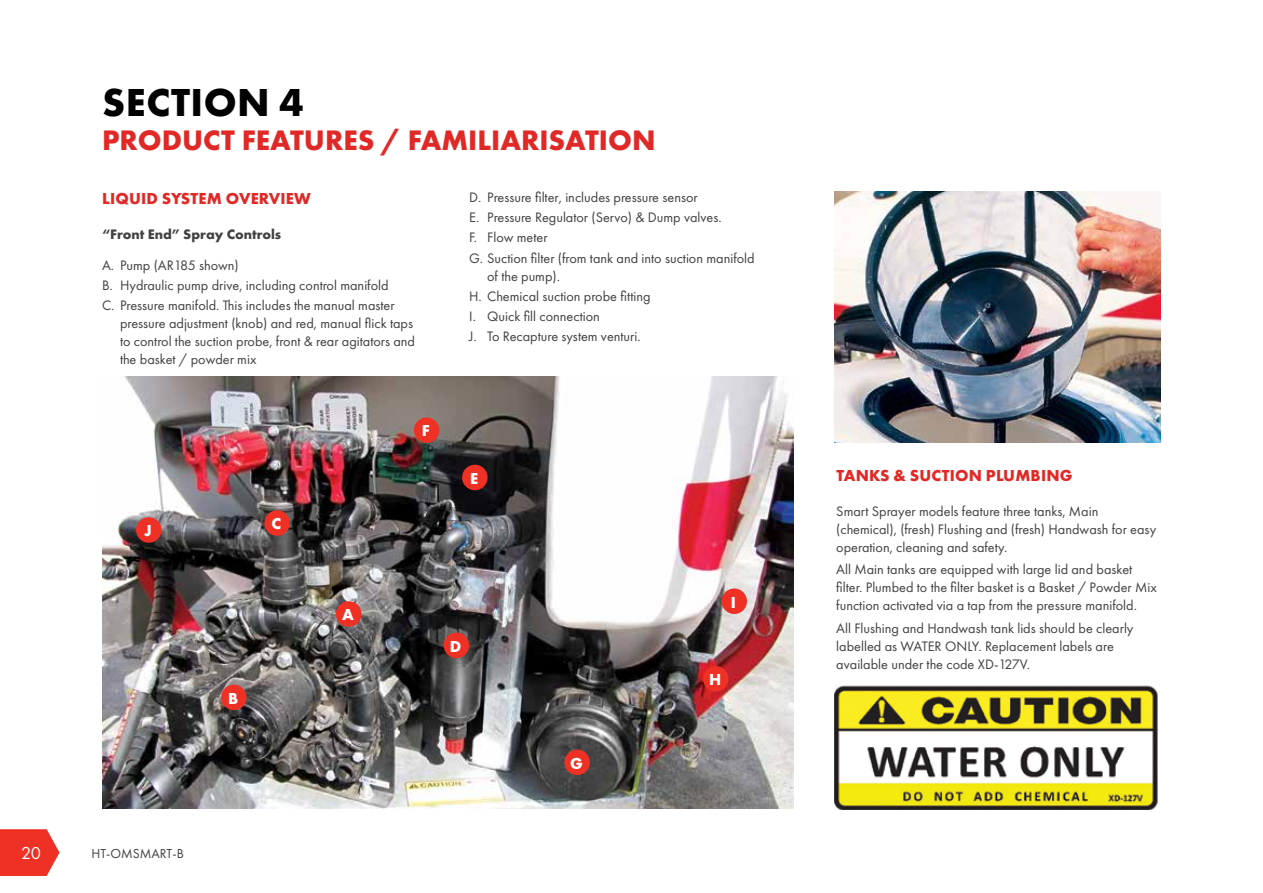
<style>
.page{position:relative;width:1263px;height:893px;background:#fff}
.page>*{position:absolute;margin:0;border:0;box-sizing:border-box;transform-origin:0 0}
.t1{font:700 40.5px "Futura PT";letter-spacing:.015em;color:#000}
.t2{font:700 29.25px "Futura PT";color:#e02926}
.t3{font:18px "Futura PT";color:#fff}
.t4{font:700 16.5px "Futura PT";letter-spacing:.01em;color:#e02926}
.t5{font:700 16.5px "Futura PT";color:#fff}
.t6{font:14.25px/20.1px "Futura PT";color:#414042}
.t7{font:700 14.25px "Futura PT";color:#414042}
.t8{font:13.5px "Futura PT";color:#414042}
</style>
<div class="page">
<svg style="left:0;top:829px;width:60px;height:47px;background:#f0493e"></svg>
<img style="left:835px;top:191px;width:326px;height:252px">
<img style="left:835px;top:685px;width:323px;height:125px">
<img style="left:102px;top:376px;width:692px;height:433px">
<div style="left:462px;top:465px;width:26px;height:25px;background:#ee3124;border-radius:50%"></div>
<div style="left:444px;top:633px;width:25px;height:25px;background:#ee3124;border-radius:50%"></div>
<div style="left:221px;top:685px;width:26px;height:25px;background:#ee3124;border-radius:50%"></div>
<div style="left:414px;top:417px;width:25px;height:26px;background:#ee3124;border-radius:50%"></div>
<div style="left:264px;top:510px;width:26px;height:26px;background:#ee3124;border-radius:50%"></div>
<div style="left:336px;top:601px;width:25px;height:26px;background:#ee3124;border-radius:50%"></div>
<div style="left:564px;top:749px;width:26px;height:26px;background:#ee3124;border-radius:50%"></div>
<div style="left:703px;top:666px;width:26px;height:26px;background:#ee3124;border-radius:50%"></div>
<div style="left:721px;top:588px;width:26px;height:26px;background:#ee3124;border-radius:50%"></div>
<div style="left:136px;top:517px;width:26px;height:26px;background:#ee3124;border-radius:50%"></div>
<h1 class="t1" style="left:102px;top:76px;width:203px">SECTION 4</h1>
<h2 class="t2" style="left:102px;top:121px;width:555px">PRODUCT FEATURES / FAMILIARISATION</h2>
<p class="t4" style="left:102px;top:188px;width:210px">LIQUID SYSTEM OVERVIEW</p>
<p class="t7" style="left:102px;top:225px;width:181px">“Front End” Spray Controls</p>
<p class="t6" style="left:102px;top:255px;width:294px">A. Pump (AR185 shown)<br>B. Hydraulic pump drive, including control manifold<br>C. Pressure manifold. This includes the manual master</p>
<p class="t6" style="left:120px;top:314px;width:296px;line-height:18px">pressure adjustment (knob) and red, manual flick taps to control the suction probe, front &amp; rear agitators and the basket / powder mix</p>
<p class="t6" style="left:469px;top:187px;width:287px">D. Pressure filter, includes pressure sensor<br>E. Pressure Regulator (Servo) &amp; Dump valves.<br>F. Flow meter<br>G. Suction filter (from tank and into suction manifold</p>
<p class="t6" style="left:469px;top:266px;width:183px;text-indent:18px">of the pump).<br>H. Chemical suction probe fitting<br>I. Quick fill connection<br>J. To Recapture system venturi.</p>
<p class="t5" style="left:144px;top:520px;width:9px">J</p>
<p class="t5" style="left:271px;top:513px;width:11px">C</p>
<p class="t5" style="left:228px;top:687px;width:12px">B</p>
<p class="t3" style="left:21px;top:842px;width:21px">20</p>
<p class="t8" style="left:91px;top:845px;width:94px">HT-OMSMART-B</p>
<p class="t5" style="left:342px;top:604px;width:13px">A</p>
<p class="t5" style="left:422px;top:420px;width:10px">F</p>
<p class="t5" style="left:470px;top:468px;width:10px">E</p>
<p class="t5" style="left:450px;top:635px;width:13px">D</p>
<p class="t5" style="left:570px;top:752px;width:14px">G</p>
<p class="t5" style="left:731px;top:591px;width:7px">I</p>
<p class="t5" style="left:709px;top:669px;width:14px">H</p>
<p class="t4" style="left:836px;top:465px;width:238px">TANKS &amp; SUCTION PLUMBING</p>
<p class="t6" style="left:836px;top:502px;width:321px;line-height:18px">Smart Sprayer models feature three tanks, Main (chemical), (fresh) Flushing and (fresh) Handwash for easy operation, cleaning and safety.</p>
<p class="t6" style="left:836px;top:560px;width:322px;line-height:18px">All Main tanks are equipped with large lid and basket filter. Plumbed to the filter basket is a Basket / Powder Mix function activated via a tap from the pressure manifold.</p>
<p class="t6" style="left:836px;top:619px;width:299px;line-height:18px">All Flushing and Handwash tank lids should be clearly labelled as WATER ONLY. Replacement labels are available under the code XD-127V.</p>
</div>
